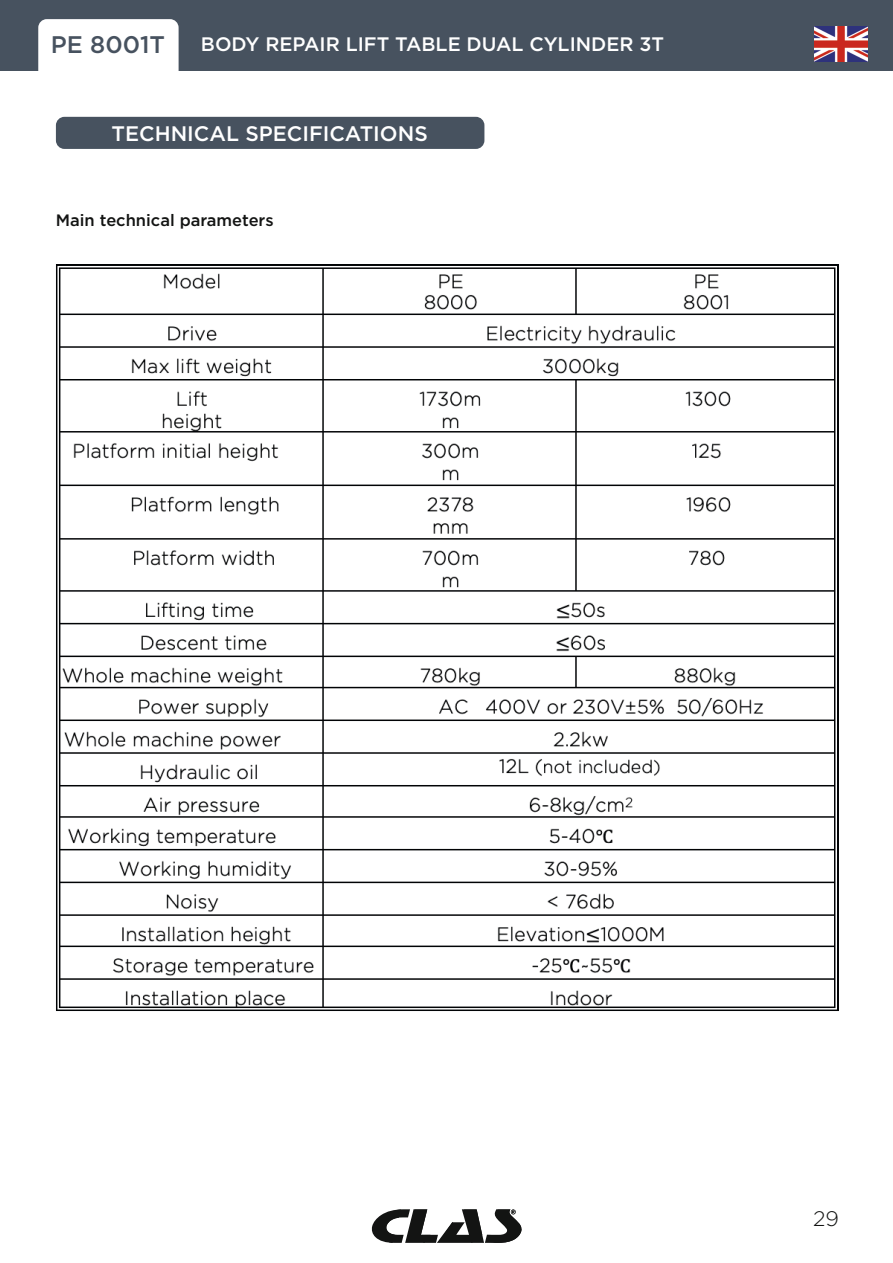
<style>
.page{position:relative;width:893px;height:1263px;background:#fff}
.page>*{position:absolute;margin:0;border:0;box-sizing:border-box;transform-origin:0 0}
.t1{font:500 27px "Gotham";color:#47525f}
.t2{font:500 24px "Gotham";color:#47525f}
.t3{font:22.5px "Gotham";color:#fff}
.t4{font:500 21px "Gotham";color:#fff}
.t5{font:300 21px "Gotham";color:#131413}
.t6{font:500 19.5px "Gotham";color:#fff}
.t7{font:500 16.5px "Gotham";color:#131413}
</style>
<div class="page">
<div style="left:0;top:0;width:893px;height:71px;background:#47525f"></div>
<div style="left:38px;top:19px;width:141px;height:70px;background:#fff;border-radius:9px"></div>
<svg style="left:371px;top:1209px;width:151px;height:34px"></svg>
<div style="left:56px;top:117px;width:428px;height:32px;background:#47525f;border-radius:9px"></div>
<img style="left:56px;top:265px;width:782px;height:746px">
<h1 class="t1" style="left:52px;top:27px;width:113px">PE 6001</h1>
<p class="t3" style="left:201px;top:31px;width:436px">MOVABLE ELECTRO HYDRAULIC LIFT</p>
<p class="t2" style="left:51px;top:29px;width:116px">PE 8001T</p>
<p class="t6" style="left:201px;top:32px;width:465px">BODY REPAIR LIFT TABLE DUAL CYLINDER 3T</p>
<p class="t4" style="left:112px;top:120px;width:318px">TECHNICAL SPECIFICATIONS</p>
<p class="t7" style="left:56px;top:210px;width:219px">Main technical parameters</p>
<p class="t5" style="left:813px;top:1205px;width:27px">29</p>
</div>
